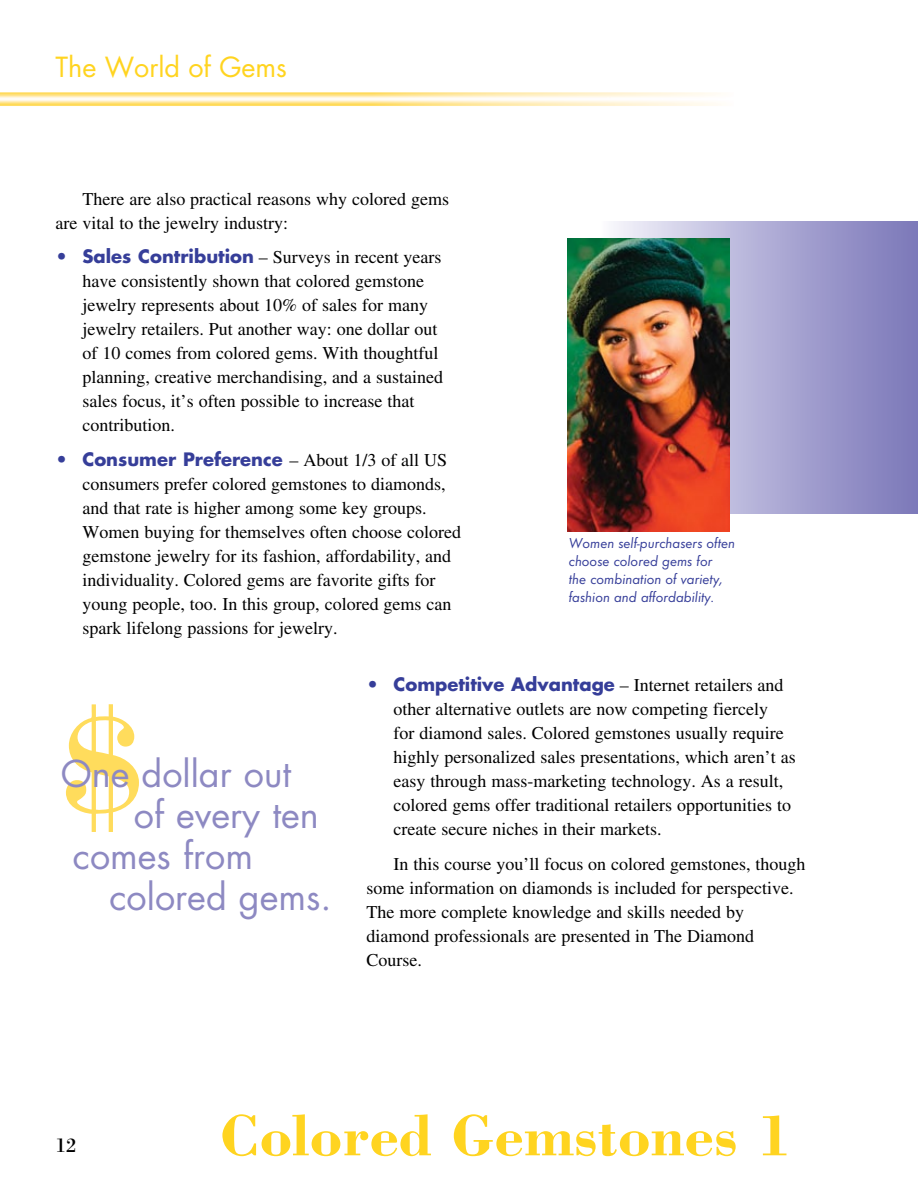
<style>
.page{position:relative;width:918px;height:1188px;background:#fff}
.page>*{position:absolute;margin:0;border:0;box-sizing:border-box;transform-origin:0 0}
.t1{font:700 147px "Bodoni";color:#ffdc5c}
.t2{font:700 60px "Bodoni";color:#ffd420}
.t3{font:36px "Futura";color:#8d89c2}
.t4{font:27px "Futura";color:#ffd420}
.t5{font:21px "Bodoni";color:#000}
.t6{font:18px/24px "Times";color:#000}
.t7{font:700 18px "Futura";color:#363e99}
.t8{font:italic 15px/18px "Futura T";color:#363e99}
.s1{font-family:"Futura";font-weight:700;color:#363e99}
.s2{font-family:"Times";font-weight:400;color:#000}
</style>
<div class="page">
<img style="left:0;top:92px;width:721px;height:14px">
<div style="left:599px;top:222px;width:319px;height:291px;background:linear-gradient(to right,#f6f5fb,#7773b7)"></div>
<img style="left:567px;top:238px;width:162px;height:294px">
<h3 class="t4" style="left:56px;top:48px;width:233px">The World of Gems</h3>
<p class="t6" style="left:56px;top:186px;width:395px;text-indent:27px">There are also practical reasons why colored gems are vital to the jewelry industry:</p>
<p class="t6" style="left:82px;top:245px;width:362px;text-indent:-27px"><span class="s1">• Sales Contribution</span> – Surveys in recent years have consistently shown that colored gemstone jewelry represents about 10% of sales for many jewelry retailers. Put another way: one dollar out of 10 comes from colored gems. With thoughtful planning, creative merchandising, and a sustained sales focus, it’s often possible to increase that contribution.</p>
<p class="t7" style="left:56px;top:447px;width:393px">• Consumer Preference <span class="s2">– About 1/3 of all US</span></p>
<p class="t6" style="left:82px;top:472px;width:380px">consumers prefer colored gemstones to diamonds, and that rate is higher among some key groups.<br>Women buying for themselves often choose colored gemstone jewelry for its fashion, affordability, and individuality. Colored gems are favorite gifts for young people, too. In this group, colored gems can spark lifelong passions for jewelry.</p>
<p class="t7" style="left:367px;top:672px;width:419px">• Competitive Advantage <span class="s2">– Internet retailers and</span></p>
<p class="t6" style="left:394px;top:697px;width:404px">other alternative outlets are now competing fiercely<br>for diamond sales. Colored gemstones usually require highly personalized sales presentations, which aren’t as easy through mass-marketing technology. As a result, colored gems offer traditional retailers opportunities to create secure niches in their markets.</p>
<p class="t6" style="left:367px;top:852px;width:441px;text-indent:27px">In this course you’ll focus on colored gemstones, though some information on diamonds is included for perspective.<br>The more complete knowledge and skills needed by diamond professionals are presented in The Diamond Course.</p>
<p class="t8" style="left:569px;top:534px;width:168px">Women self-purchasers often choose colored gems for<br>the combination of variety, fashion and affordability.</p>
<h1 class="t1" style="left:58px;top:671px;width:91px">$</h1>
<h3 class="t3" style="left:61px;top:749px;width:232px">One dollar out</h3>
<h3 class="t3" style="left:134px;top:790px;width:186px">of every ten</h3>
<h3 class="t3" style="left:73px;top:831px;width:182px">comes from</h3>
<h3 class="t3" style="left:109px;top:872px;width:224px">colored gems.</h3>
<p class="t5" style="left:56px;top:1132px;width:22px">12</p>
<h2 class="t2" style="left:219px;top:1098px;width:575px">Colored Gemstones 1</h2>
</div>
